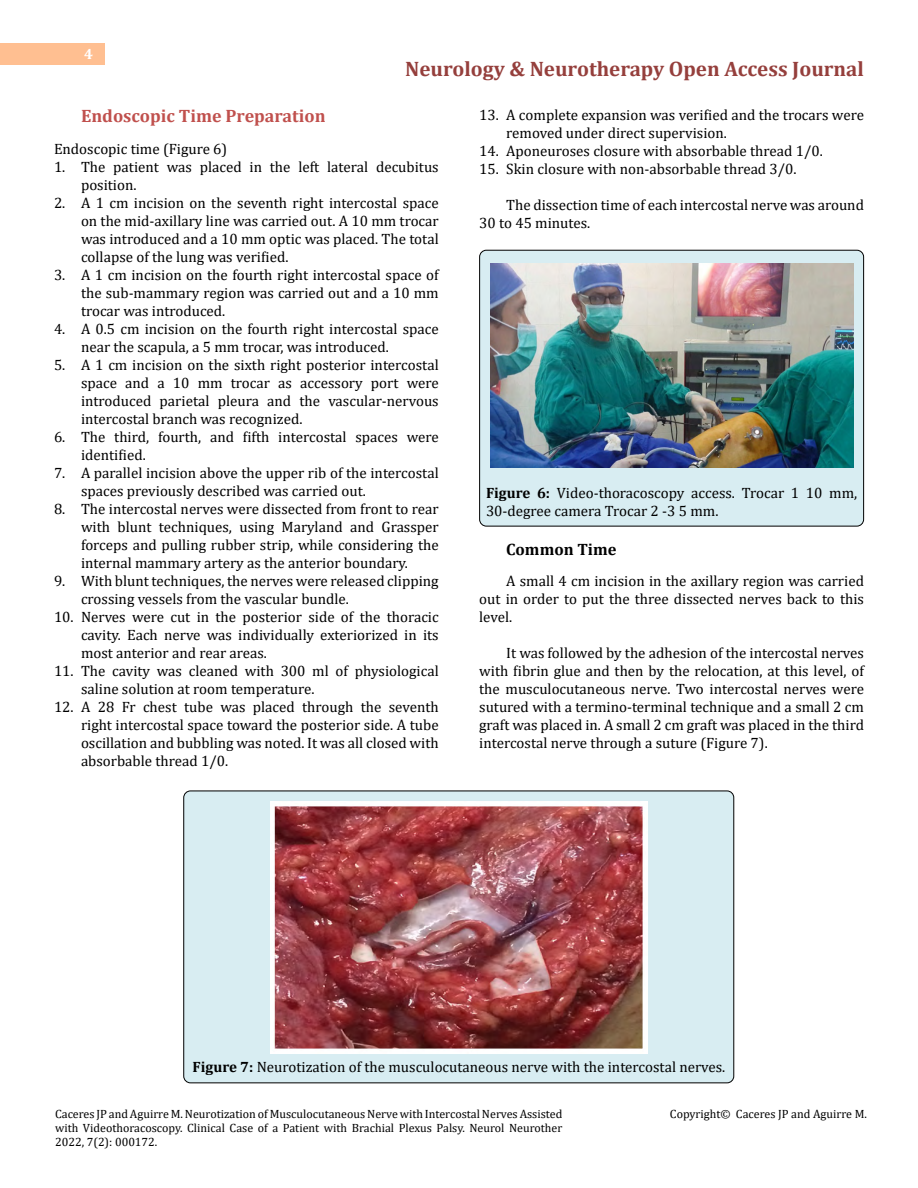
<style>
.page{position:relative;width:918px;height:1188px;background:#fff}
.page>*{position:absolute;margin:0;border:0;box-sizing:border-box;transform-origin:0 0}
.t1{font:700 21px "Cambria";color:#953f3c}
.t2{font:700 18px "Cambria";color:#c0504d}
.t3{font:700 16.5px "Cambria";color:#000}
.t4{font:15px/18px "Cambria";color:#000}
.t5{font:700 15px "Cambria";color:#fff}
.t6{font:12px/14.4px "Cambria";color:#000;text-align:justify}
.s1{font-weight:700}
</style>
<div class="page">
<div style="left:0;top:43px;width:105px;height:21px;background:#ffbf91"></div>
<div style="left:184px;top:791px;width:550px;height:292px;background:#d8edf2;border-radius:7px"></div>
<div style="left:183px;top:791px;width:551px;height:292px;border:1px solid #000;border-radius:7px"></div>
<div style="left:480px;top:250px;width:384px;height:276px;background:#d8edf2;border-radius:7px"></div>
<div style="left:479px;top:250px;width:385px;height:276px;border:1px solid #000;border-radius:7px"></div>
<img style="left:490px;top:264px;width:363px;height:204px">
<img style="left:271px;top:802px;width:376px;height:251px">
<p class="t5" style="left:84px;top:44px;width:10px">4</p>
<h1 class="t1" style="left:405px;top:54px;width:460px">Neurology &amp; Neurotherapy Open Access Journal</h1>
<p class="t2" style="left:81px;top:103px;width:246px">Endoscopic Time Preparation</p>
<p class="t4" style="left:54px;top:139px;width:175px">Endoscopic time (Figure 6)</p>
<p class="t4" style="left:81px;top:157px;width:359px;text-indent:-27px">1. The patient was placed in the left lateral decubitus position.</p>
<p class="t4" style="left:81px;top:193px;width:359px;text-align:justify;text-indent:-27px">2. A 1 cm incision on the seventh right intercostal space on the mid-axillary line was carried out. A 10 mm trocar was introduced and a 10 mm optic was placed. The total collapse of the lung was verified.</p>
<p class="t4" style="left:81px;top:265px;width:359px;text-align:justify;text-indent:-27px">3. A 1 cm incision on the fourth right intercostal space of the sub-mammary region was carried out and a 10 mm trocar was introduced.</p>
<p class="t4" style="left:81px;top:319px;width:359px;text-indent:-27px">4. A 0.5 cm incision on the fourth right intercostal space near the scapula, a 5 mm trocar, was introduced.</p>
<p class="t4" style="left:81px;top:355px;width:359px;text-align:justify;text-indent:-27px">5. A 1 cm incision on the sixth right posterior intercostal space and a 10 mm trocar as accessory port were introduced parietal pleura and the vascular-nervous intercostal branch was recognized.</p>
<p class="t4" style="left:81px;top:427px;width:359px;text-indent:-27px">6. The third, fourth, and fifth intercostal spaces were identified.</p>
<p class="t4" style="left:81px;top:463px;width:359px;text-indent:-27px">7. A parallel incision above the upper rib of the intercostal spaces previously described was carried out.</p>
<p class="t4" style="left:81px;top:499px;width:359px;text-align:justify;text-indent:-27px">8. The intercostal nerves were dissected from front to rear with blunt techniques, using Maryland and Grassper forceps and pulling rubber strip, while considering the internal mammary artery as the anterior boundary.</p>
<p class="t4" style="left:81px;top:571px;width:359px;text-indent:-27px">9. With blunt techniques, the nerves were released clipping crossing vessels from the vascular bundle.</p>
<p class="t4" style="left:81px;top:607px;width:359px;text-align:justify;text-indent:-27px">10. Nerves were cut in the posterior side of the thoracic cavity. Each nerve was individually exteriorized in its most anterior and rear areas.</p>
<p class="t4" style="left:81px;top:661px;width:359px;text-indent:-27px">11. The cavity was cleaned with 300 ml of physiological saline solution at room temperature.</p>
<p class="t4" style="left:81px;top:697px;width:359px;text-align:justify;text-indent:-27px">12. A 28 Fr chest tube was placed through the seventh right intercostal space toward the posterior side. A tube oscillation and bubbling was noted. It was all closed with absorbable thread 1/0.</p>
<p class="t4" style="left:506px;top:105px;width:359px;text-indent:-27px">13. A complete expansion was verified and the trocars were removed under direct supervision.</p>
<p class="t4" style="left:479px;top:141px;width:345px">14. Aponeuroses closure with absorbable thread 1/0.</p>
<p class="t4" style="left:479px;top:159px;width:319px">15. Skin closure with non-absorbable thread 3/0.</p>
<p class="t4" style="left:479px;top:195px;width:386px;text-indent:27px">The dissection time of each intercostal nerve was around<br>30 to 45 minutes.</p>
<p class="t4" style="left:486px;top:483px;width:373px"><span class="s1">Figure 6:</span> Video-thoracoscopy access. Trocar 1 10 mm,<br>30-degree camera Trocar 2 -3 5 mm.</p>
<p class="t3" style="left:506px;top:537px;width:112px">Common Time</p>
<p class="t4" style="left:479px;top:572px;width:386px;text-align:justify;text-indent:27px">A small 4 cm incision in the axillary region was carried out in order to put the three dissected nerves back to this level.</p>
<p class="t4" style="left:479px;top:644px;width:386px;text-align:justify;text-indent:27px">It was followed by the adhesion of the intercostal nerves with fibrin glue and then by the relocation, at this level, of the musculocutaneous nerve. Two intercostal nerves were sutured with a termino-terminal technique and a small 2 cm graft was placed in. A small 2 cm graft was placed in the third intercostal nerve through a suture (Figure 7).</p>
<p class="t4" style="left:193px;top:1057px;width:534px"><span class="s1">Figure 7:</span> Neurotization of the musculocutaneous nerve with the intercostal nerves.</p>
<p class="t6" style="left:55px;top:1106px;width:509px">Caceres JP and Aguirre M. Neurotization of Musculocutaneous Nerve with Intercostal Nerves Assisted with Videothoracoscopy. Clinical Case of a Patient with Brachial Plexus Palsy. Neurol Neurother 2022, 7(2): 000172.</p>
<p class="t6" style="left:670px;top:1106px;width:199px">Copyright© Caceres JP and Aguirre M.</p>
</div>
